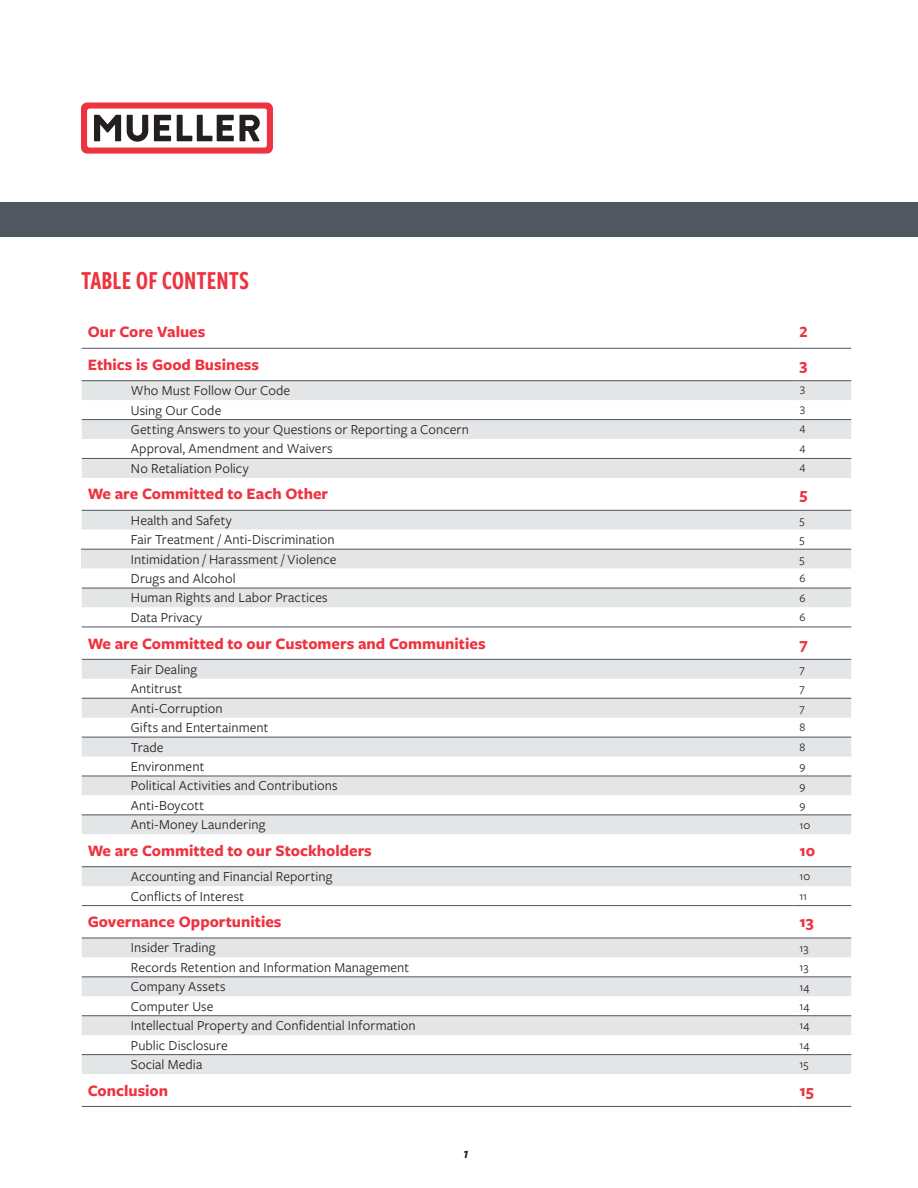
<style>
.page{position:relative;width:918px;height:1188px;background:#fff}
.page>*{position:absolute;margin:0;border:0;box-sizing:border-box;transform-origin:0 0}
.t1{font:27px "Freight Sans Cmp Pro Semi";color:#ee3340}
.t2{font:700 16.5px "Freight Sans Pro";color:#ee3340}
.t3{font:italic 600 15px "Freight Sans Pro";color:#231f20}
.t4{font:14.25px "Freight Sans Pro";letter-spacing:.005em;color:#231f20}
.t5{font:12px "Freight Sans Pro";letter-spacing:.005em;color:#231f20}
</style>
<div class="page">
<svg style="left:81px;top:103px;width:192px;height:50px"></svg>
<div style="left:0;top:202px;width:918px;height:35px;background:#50575e"></div>
<svg style="left:82px;top:381px;width:769px;height:693px"></svg>
<svg style="left:82px;top:530px;width:769px;height:285px"></svg>
<svg style="left:82px;top:939px;width:769px;height:96px;fill:#e3e5e6"></svg>
<hr style="left:82px;top:348px;width:711px;height:1px;background:#50575e">
<hr style="left:793px;top:348px;width:58px;height:1px;background:#50575e">
<hr style="left:82px;top:510px;width:711px;height:1px;background:#50575e">
<hr style="left:793px;top:510px;width:58px;height:1px;background:#50575e">
<hr style="left:82px;top:588px;width:711px;height:1px;background:#50575e">
<hr style="left:793px;top:588px;width:58px;height:1px;background:#50575e">
<hr style="left:82px;top:659px;width:711px;height:1px;background:#50575e">
<hr style="left:793px;top:659px;width:58px;height:1px;background:#50575e">
<hr style="left:82px;top:776px;width:711px;height:1px;background:#50575e">
<hr style="left:793px;top:776px;width:58px;height:1px;background:#50575e">
<hr style="left:82px;top:815px;width:711px;height:1px;background:#50575e">
<hr style="left:793px;top:815px;width:58px;height:1px;background:#50575e">
<hr style="left:82px;top:1054px;width:711px;height:1px;background:#50575e">
<hr style="left:793px;top:1054px;width:58px;height:1px;background:#50575e">
<hr style="left:82px;top:905px;width:711px;height:1px;background:#50575e">
<hr style="left:793px;top:905px;width:58px;height:1px;background:#50575e">
<hr style="left:82px;top:938px;width:711px;height:1px;background:#50575e">
<hr style="left:793px;top:938px;width:58px;height:1px;background:#50575e">
<hr style="left:82px;top:977px;width:711px;height:1px;background:#50575e">
<hr style="left:793px;top:977px;width:58px;height:1px;background:#50575e">
<hr style="left:82px;top:1015px;width:711px;height:1px;background:#50575e">
<hr style="left:793px;top:1015px;width:58px;height:1px;background:#50575e">
<svg style="left:81px;top:550px;width:1px;height:19px"></svg>
<hr style="left:81px;top:549px;width:712px;height:1px;background:#50575e">
<hr style="left:793px;top:549px;width:58px;height:1px;background:#50575e">
<hr style="left:82px;top:698px;width:711px;height:1px;background:#50575e">
<hr style="left:793px;top:698px;width:58px;height:1px;background:#50575e">
<hr style="left:82px;top:737px;width:711px;height:1px;background:#50575e">
<hr style="left:793px;top:737px;width:58px;height:1px;background:#50575e">
<hr style="left:82px;top:380px;width:711px;height:1px;background:#50575e">
<hr style="left:793px;top:380px;width:58px;height:1px;background:#50575e">
<hr style="left:82px;top:419px;width:711px;height:1px;background:#50575e">
<hr style="left:793px;top:419px;width:58px;height:1px;background:#50575e">
<hr style="left:82px;top:458px;width:711px;height:1px;background:#50575e">
<hr style="left:793px;top:458px;width:58px;height:1px;background:#50575e">
<hr style="left:82px;top:627px;width:711px;height:1px;background:#50575e">
<hr style="left:793px;top:627px;width:58px;height:1px;background:#50575e">
<hr style="left:82px;top:866px;width:711px;height:1px;background:#50575e">
<hr style="left:793px;top:866px;width:58px;height:1px;background:#50575e">
<hr style="left:82px;top:1106px;width:711px;height:1px;background:#50575e">
<hr style="left:793px;top:1106px;width:58px;height:1px;background:#50575e">
<h1 class="t1" style="left:81px;top:262px;width:170px">TABLE OF CONTENTS</h1>
<p class="t2" style="left:88px;top:321px;width:119px">Our Core Values</p>
<p class="t2" style="left:799px;top:321px;width:10px">2</p>
<p class="t2" style="left:88px;top:353px;width:173px">Ethics is Good Business</p>
<p class="t2" style="left:799px;top:353px;width:9px">3</p>
<p class="t4" style="left:131px;top:381px;width:161px">Who Must Follow Our Code</p>
<p class="t5" style="left:799px;top:382px;width:7px">3</p>
<p class="t4" style="left:131px;top:400px;width:92px">Using Our Code</p>
<p class="t5" style="left:799px;top:402px;width:7px">3</p>
<p class="t4" style="left:131px;top:420px;width:339px">Getting Answers to your Questions or Reporting a Concern</p>
<p class="t5" style="left:799px;top:421px;width:7px">4</p>
<p class="t4" style="left:131px;top:439px;width:203px">Approval, Amendment and Waivers</p>
<p class="t5" style="left:799px;top:441px;width:7px">4</p>
<p class="t4" style="left:131px;top:459px;width:119px">No Retaliation Policy</p>
<p class="t5" style="left:799px;top:460px;width:7px">4</p>
<p class="t2" style="left:88px;top:483px;width:242px">We are Committed to Each Other</p>
<p class="t2" style="left:799px;top:483px;width:10px">5</p>
<p class="t4" style="left:131px;top:511px;width:103px">Health and Safety</p>
<p class="t5" style="left:799px;top:512px;width:7px">5</p>
<p class="t4" style="left:131px;top:530px;width:205px">Fair Treatment / Anti-Discrimination</p>
<p class="t5" style="left:799px;top:531px;width:7px">5</p>
<p class="t4" style="left:131px;top:549px;width:207px">Intimidation / Harassment / Violence</p>
<p class="t5" style="left:799px;top:551px;width:7px">5</p>
<p class="t4" style="left:131px;top:569px;width:106px">Drugs and Alcohol</p>
<p class="t5" style="left:799px;top:570px;width:8px">6</p>
<p class="t4" style="left:131px;top:588px;width:198px">Human Rights and Labor Practices</p>
<p class="t5" style="left:799px;top:590px;width:8px">6</p>
<p class="t4" style="left:131px;top:608px;width:73px">Data Privacy</p>
<p class="t5" style="left:799px;top:609px;width:8px">6</p>
<p class="t2" style="left:88px;top:632px;width:399px">We are Committed to our Customers and Communities</p>
<p class="t2" style="left:799px;top:632px;width:10px">7</p>
<p class="t4" style="left:131px;top:660px;width:68px">Fair Dealing</p>
<p class="t5" style="left:799px;top:661px;width:7px">7</p>
<p class="t4" style="left:131px;top:679px;width:53px">Antitrust</p>
<p class="t5" style="left:799px;top:680px;width:7px">7</p>
<p class="t4" style="left:131px;top:699px;width:93px">Anti-Corruption</p>
<p class="t5" style="left:799px;top:700px;width:7px">7</p>
<p class="t4" style="left:131px;top:718px;width:139px">Gifts and Entertainment</p>
<p class="t5" style="left:799px;top:719px;width:7px">8</p>
<p class="t4" style="left:131px;top:737px;width:34px">Trade</p>
<p class="t5" style="left:799px;top:739px;width:7px">8</p>
<p class="t4" style="left:131px;top:757px;width:75px">Environment</p>
<p class="t5" style="left:799px;top:758px;width:8px">9</p>
<p class="t4" style="left:131px;top:776px;width:208px">Political Activities and Contributions</p>
<p class="t5" style="left:799px;top:778px;width:8px">9</p>
<p class="t4" style="left:131px;top:796px;width:75px">Anti-Boycott</p>
<p class="t5" style="left:799px;top:797px;width:8px">9</p>
<p class="t4" style="left:131px;top:815px;width:136px">Anti-Money Laundering</p>
<p class="t5" style="left:799px;top:817px;width:12px">10</p>
<p class="t2" style="left:88px;top:839px;width:286px">We are Committed to our Stockholders</p>
<p class="t2" style="left:799px;top:839px;width:17px">10</p>
<p class="t4" style="left:131px;top:867px;width:203px">Accounting and Financial Reporting</p>
<p class="t5" style="left:799px;top:868px;width:12px">10</p>
<p class="t4" style="left:131px;top:886px;width:115px">Conflicts of Interest</p>
<p class="t5" style="left:799px;top:888px;width:9px">11</p>
<p class="t2" style="left:88px;top:910px;width:195px">Governance Opportunities</p>
<p class="t2" style="left:799px;top:910px;width:16px">13</p>
<p class="t4" style="left:131px;top:938px;width:86px">Insider Trading</p>
<p class="t5" style="left:799px;top:940px;width:10px">13</p>
<p class="t4" style="left:131px;top:958px;width:280px">Records Retention and Information Management</p>
<p class="t5" style="left:799px;top:959px;width:10px">13</p>
<p class="t4" style="left:131px;top:977px;width:96px">Company Assets</p>
<p class="t5" style="left:799px;top:979px;width:11px">14</p>
<p class="t4" style="left:131px;top:997px;width:84px">Computer Use</p>
<p class="t5" style="left:799px;top:998px;width:11px">14</p>
<p class="t4" style="left:131px;top:1016px;width:286px">Intellectual Property and Confidential Information</p>
<p class="t5" style="left:799px;top:1017px;width:11px">14</p>
<p class="t4" style="left:131px;top:1035px;width:98px">Public Disclosure</p>
<p class="t5" style="left:799px;top:1037px;width:11px">14</p>
<p class="t4" style="left:131px;top:1055px;width:73px">Social Media</p>
<p class="t5" style="left:799px;top:1056px;width:11px">15</p>
<p class="t2" style="left:88px;top:1079px;width:82px">Conclusion</p>
<p class="t2" style="left:799px;top:1079px;width:16px">15</p>
<p class="t3" style="left:463px;top:1143px;width:7px">1</p>
</div>
